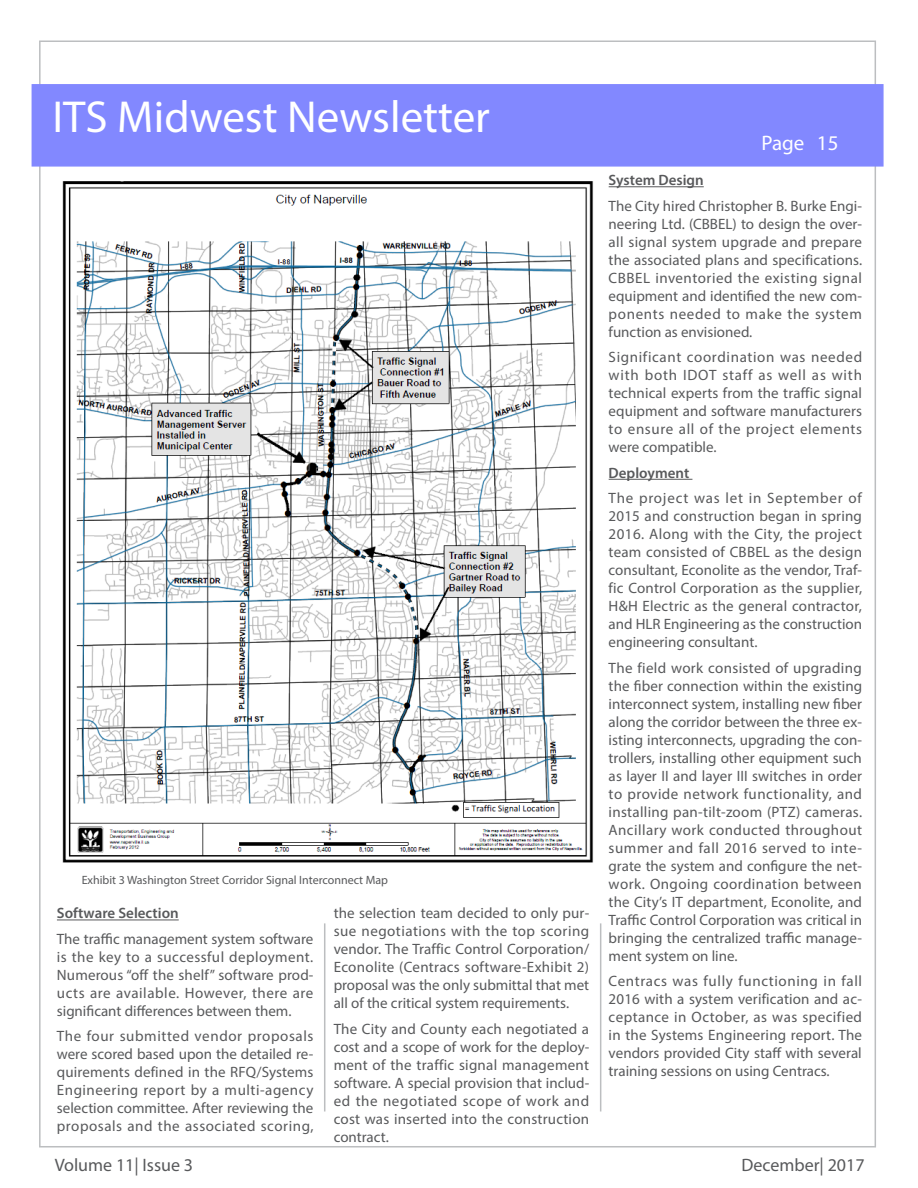
<style>
.page{position:relative;width:918px;height:1188px;background:#fff}
.page>*{position:absolute;margin:0;border:0;box-sizing:border-box;transform-origin:0 0}
.t1{font:45px "Myriad Pro";color:#fff}
.t2{font:21px "Myriad Pro";color:#fff}
.t3{font:18px "Myriad Pro";color:#58595b}
.t4{font:15px/18px "Myriad Pro";color:#58595b;text-align:justify}
.t5{font:600 15px "Myriad Pro";color:#58595b}
.t6{font:12px "Myriad Pro";color:#58595b}
</style>
<div class="page">
<div style="left:32px;top:84px;width:852px;height:83px;background:#8288ff;border:2px solid #8288ff"></div>
<hr style="left:57px;top:920px;width:122px;height:1px;background:#58595b">
<hr style="left:609px;top:186px;width:95px;height:1px;background:#58595b">
<hr style="left:609px;top:479px;width:83px;height:1px;background:#58595b">
<hr style="left:324px;top:923px;width:1px;height:189px;background:#bcbec0">
<hr style="left:600px;top:923px;width:1px;height:189px;background:#bcbec0">
<img style="left:62px;top:181px;width:532px;height:682px">
<h1 class="t1" style="left:53px;top:89px;width:439px">ITS Midwest Newsletter</h1>
<p class="t6" style="left:82px;top:872px;width:308px">Exhibit 3 Washington Street Corridor Signal Interconnect Map</p>
<p class="t5" style="left:57px;top:904px;width:123px">Software Selection</p>
<p class="t4" style="left:57px;top:930px;width:258px">The traffic management system software is the key to a successful deployment.<br>Numerous “off the shelf” software prod&shy;ucts are available. However, there are significant differences between them.</p>
<p class="t4" style="left:57px;top:1027px;width:258px">The four submitted vendor proposals were scored based upon the detailed re&shy;quirements defined in the RFQ/Systems Engineering report by a multi-agency selection committee. After reviewing the proposals and the associated scoring,</p>
<p class="t4" style="left:334px;top:904px;width:257px">the selection team decided to only pur&shy;sue negotiations with the top scoring vendor. The Traffic Control Corporation/ Econolite (Centracs software-Exhibit 2) proposal was the only submittal that met all of the critical system requirements.</p>
<p class="t4" style="left:334px;top:1020px;width:257px">The City and County each negotiated a cost and a scope of work for the deploy&shy;ment of the traffic signal management software. A special provision that includ&shy;ed the negotiated scope of work and cost was inserted into the construction contract.</p>
<h2 class="t2" style="left:761px;top:130px;width:45px">Page</h2>
<h2 class="t2" style="left:817px;top:130px;width:23px">15</h2>
<p class="t5" style="left:609px;top:171px;width:97px">System Design</p>
<p class="t4" style="left:609px;top:197px;width:255px">The City hired Christopher B. Burke Engi&shy;neering Ltd. (CBBEL) to design the over&shy;all signal system upgrade and prepare the associated plans and specifications.<br>CBBEL inventoried the existing signal equipment and identified the new com&shy;ponents needed to make the system function as envisioned.</p>
<p class="t4" style="left:609px;top:348px;width:255px">Significant coordination was needed with both IDOT staff as well as with technical experts from the traffic signal equipment and software manufacturers to ensure all of the project elements were compatible.</p>
<p class="t5" style="left:609px;top:463px;width:82px">Deployment</p>
<p class="t4" style="left:609px;top:489px;width:255px">The project was let in September of 2015 and construction began in spring 2016. Along with the City, the project team consisted of CBBEL as the design consultant, Econolite as the vendor, Traf&shy;fic Control Corporation as the supplier, H&amp;H Electric as the general contractor, and HLR Engineering as the construction engineering consultant.</p>
<p class="t4" style="left:609px;top:659px;width:255px">The field work consisted of upgrading the fiber connection within the existing interconnect system, installing new fiber along the corridor between the three ex&shy;isting interconnects, upgrading the con&shy;trollers, installing other equipment such as layer II and layer III switches in order to provide network functionality, and installing pan-tilt-zoom (PTZ) cameras.<br>Ancillary work conducted throughout summer and fall 2016 served to inte&shy;grate the system and configure the net&shy;work. Ongoing coordination between the City’s IT department, Econolite, and Traffic Control Corporation was critical in bringing the centralized traffic manage&shy;ment system on line.</p>
<p class="t4" style="left:609px;top:972px;width:255px">Centracs was fully functioning in fall 2016 with a system verification and ac&shy;ceptance in October, as was specified in the Systems Engineering report. The vendors provided City staff with several training sessions on using Centracs.</p>
<p class="t3" style="left:55px;top:1154px;width:140px">Volume 11| Issue 3</p>
<p class="t3" style="left:741px;top:1154px;width:125px">December| 2017</p>
</div>
